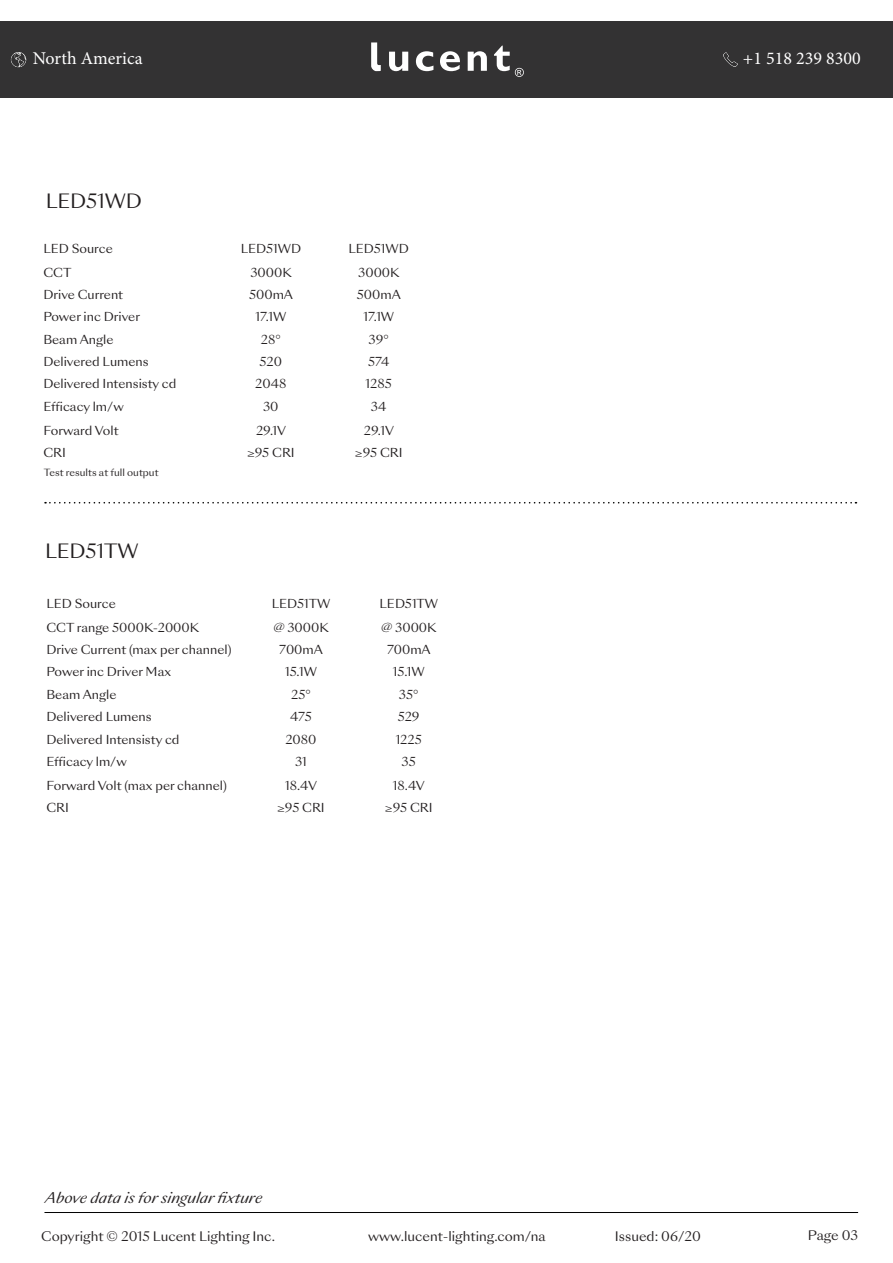
<style>
.page{position:relative;width:893px;height:1263px;background:#fff}
.page>*{position:absolute;margin:0;border:0;box-sizing:border-box;transform-origin:0 0}
.t1{font:19.2px "Sang Bleu Sunrise";color:#231f20}
.t2{font:18px "Minion Pro";color:#fff}
.t3{font:italic 14.4px "Sang Bleu Sunrise";color:#231f20}
.t4{font:12.75px "Sang Bleu Sunrise";color:#231f20}
.t5{font:12px "Sang Bleu Sunrise";color:#231f20}
.t6{font:9.6px "Sang Bleu Sunrise";color:#231f20}
</style>
<div class="page">
<hr style="left:44px;top:1212px;width:814px;height:1px;background:#000">
<div style="left:0;top:21px;width:893px;height:77px;background:#333233"></div>
<svg style="left:389px;top:52px;width:19px;height:19px"></svg>
<svg style="left:416px;top:51px;width:17px;height:20px"></svg>
<svg style="left:440px;top:51px;width:20px;height:20px"></svg>
<svg style="left:468px;top:51px;width:19px;height:20px"></svg>
<svg style="left:371px;top:42px;width:10px;height:29px"></svg>
<svg style="left:494px;top:46px;width:30px;height:31px"></svg>
<img style="left:11px;top:52px;width:15px;height:15px">
<img style="left:723px;top:52px;width:15px;height:15px">
<svg style="left:45px;top:502px;width:811px;height:1px"></svg>
<h2 class="t2" style="left:33px;top:47px;width:111px">North America</h2>
<h2 class="t2" style="left:743px;top:47px;width:119px">+1 518 239 8300</h2>
<h1 class="t1" style="left:46px;top:188px;width:98px">LED51WD</h1>
<p class="t5" style="left:43px;top:241px;width:71px">LED Source</p>
<p class="t5" style="left:241px;top:241px;width:62px">LED51WD</p>
<p class="t5" style="left:348px;top:241px;width:62px">LED51WD</p>
<p class="t5" style="left:43px;top:264px;width:30px">CCT</p>
<p class="t5" style="left:250px;top:264px;width:43px">3000K</p>
<p class="t5" style="left:358px;top:264px;width:43px">3000K</p>
<p class="t5" style="left:43px;top:286px;width:81px">Drive Current</p>
<p class="t5" style="left:249px;top:286px;width:45px">500mA</p>
<p class="t5" style="left:357px;top:286px;width:45px">500mA</p>
<p class="t5" style="left:43px;top:309px;width:98px">Power inc Driver</p>
<p class="t5" style="left:256px;top:309px;width:32px">17.1W</p>
<p class="t5" style="left:363px;top:309px;width:32px">17.1W</p>
<p class="t5" style="left:43px;top:331px;width:72px">Beam Angle</p>
<p class="t5" style="left:261px;top:331px;width:21px">28°</p>
<p class="t5" style="left:369px;top:331px;width:22px">39°</p>
<p class="t5" style="left:43px;top:353px;width:107px">Delivered Lumens</p>
<p class="t5" style="left:260px;top:353px;width:24px">520</p>
<p class="t5" style="left:368px;top:353px;width:23px">574</p>
<p class="t5" style="left:43px;top:376px;width:135px">Delivered Intensisty cd</p>
<p class="t5" style="left:255px;top:376px;width:33px">2048</p>
<p class="t5" style="left:366px;top:376px;width:28px">1285</p>
<p class="t5" style="left:43px;top:398px;width:82px">Efficacy lm/w</p>
<p class="t5" style="left:263px;top:398px;width:17px">30</p>
<p class="t5" style="left:371px;top:398px;width:17px">34</p>
<p class="t5" style="left:43px;top:422px;width:77px">Forward Volt</p>
<p class="t5" style="left:256px;top:422px;width:32px">29.1V</p>
<p class="t5" style="left:364px;top:422px;width:32px">29.1V</p>
<p class="t5" style="left:43px;top:444px;width:24px">CRI</p>
<p class="t5" style="left:247px;top:444px;width:49px">≥95 CRI</p>
<p class="t5" style="left:355px;top:444px;width:49px">≥95 CRI</p>
<p class="t6" style="left:44px;top:466px;width:116px">Test results at full output</p>
<h1 class="t1" style="left:45px;top:537px;width:95px">LED51TW</h1>
<p class="t5" style="left:46px;top:596px;width:71px">LED Source</p>
<p class="t5" style="left:272px;top:596px;width:60px">LED51TW</p>
<p class="t5" style="left:380px;top:596px;width:60px">LED51TW</p>
<p class="t5" style="left:46px;top:619px;width:154px">CCT range 5000K-2000K</p>
<p class="t5" style="left:273px;top:619px;width:57px">@ 3000K</p>
<p class="t5" style="left:381px;top:619px;width:57px">@ 3000K</p>
<p class="t5" style="left:46px;top:641px;width:187px">Drive Current (max per channel)</p>
<p class="t5" style="left:279px;top:641px;width:45px">700mA</p>
<p class="t5" style="left:387px;top:641px;width:45px">700mA</p>
<p class="t5" style="left:46px;top:664px;width:126px">Power inc Driver Max</p>
<p class="t5" style="left:285px;top:664px;width:33px">15.1W</p>
<p class="t5" style="left:393px;top:664px;width:33px">15.1W</p>
<p class="t5" style="left:46px;top:686px;width:72px">Beam Angle</p>
<p class="t5" style="left:291px;top:686px;width:21px">25°</p>
<p class="t5" style="left:399px;top:686px;width:21px">35°</p>
<p class="t5" style="left:46px;top:708px;width:107px">Delivered Lumens</p>
<p class="t5" style="left:290px;top:708px;width:23px">475</p>
<p class="t5" style="left:398px;top:708px;width:23px">529</p>
<p class="t5" style="left:46px;top:731px;width:135px">Delivered Intensisty cd</p>
<p class="t5" style="left:285px;top:731px;width:33px">2080</p>
<p class="t5" style="left:396px;top:731px;width:28px">1225</p>
<p class="t5" style="left:46px;top:753px;width:82px">Efficacy lm/w</p>
<p class="t5" style="left:295px;top:753px;width:13px">31</p>
<p class="t5" style="left:402px;top:753px;width:16px">35</p>
<p class="t5" style="left:46px;top:777px;width:182px">Forward Volt (max per channel)</p>
<p class="t5" style="left:285px;top:777px;width:33px">18.4V</p>
<p class="t5" style="left:393px;top:777px;width:33px">18.4V</p>
<p class="t5" style="left:46px;top:799px;width:24px">CRI</p>
<p class="t5" style="left:277px;top:799px;width:49px">≥95 CRI</p>
<p class="t5" style="left:385px;top:799px;width:49px">≥95 CRI</p>
<p class="t3" style="left:45px;top:1188px;width:219px">Above data is for singular fixture</p>
<p class="t4" style="left:41px;top:1227px;width:235px">Copyright © 2015 Lucent Lighting Inc.</p>
<p class="t4" style="left:368px;top:1227px;width:179px">www.lucent-lighting.com/na</p>
<p class="t4" style="left:615px;top:1227px;width:88px">Issued: 06/20</p>
<p class="t4" style="left:808px;top:1227px;width:52px">Page 03</p>
</div>
